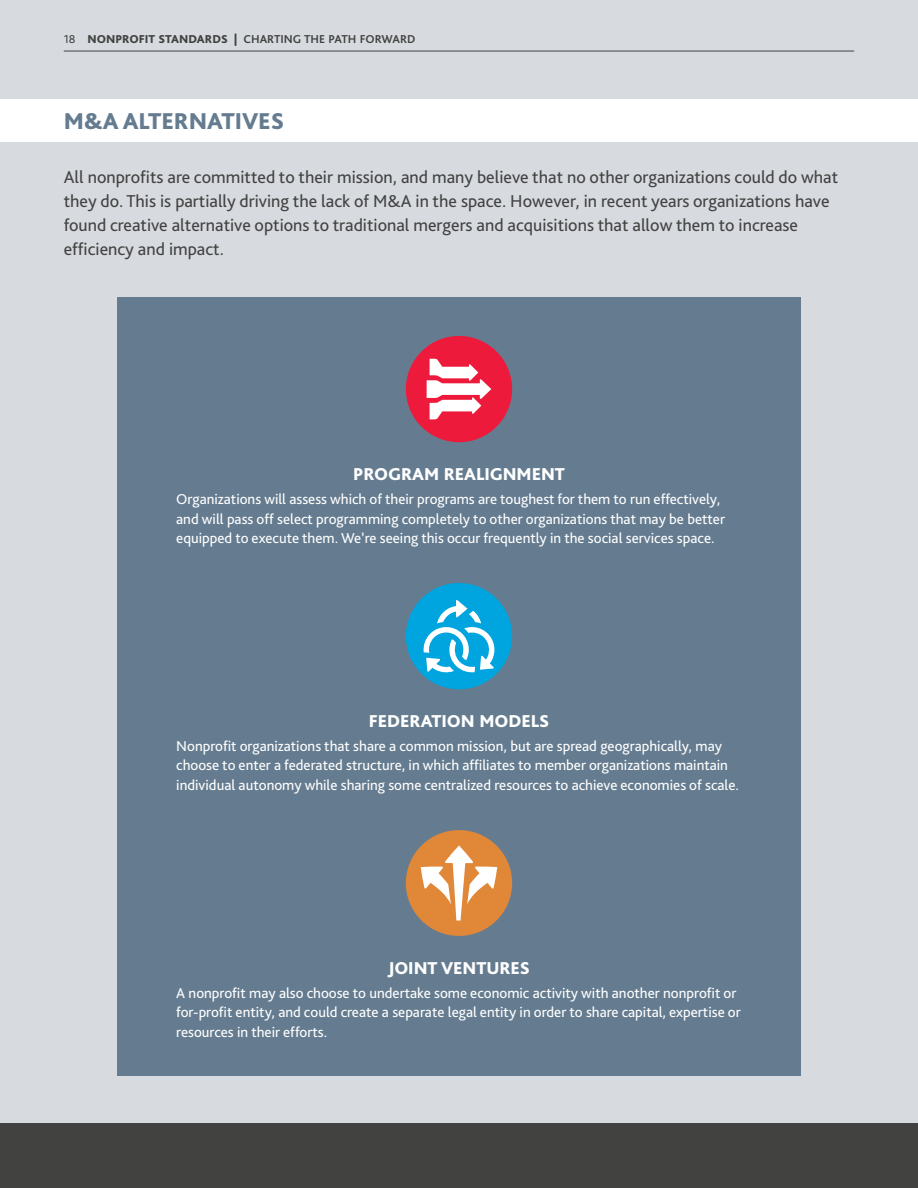
<style>
.page{position:relative;width:918px;height:1188px;background:#fff}
.page>*{position:absolute;margin:0;border:0;box-sizing:border-box;transform-origin:0 0}
.t1{font:800 24px "Bliss Pro";letter-spacing:-.005em;color:#657c90}
.t2{font:18px/24px "Bliss Pro";color:#424241}
.t3{font:800 18px "Bliss Pro";letter-spacing:-.005em;color:#fff}
.t4{font:15px/19.5px "Bliss Pro";color:#fff}
.t5{font:700 12px "Bliss Pro";color:#424241}
.s1{font-weight:400}
.s2{font-weight:800}
</style>
<div class="page">
<div style="left:0;top:0;width:918px;height:1139px;background:#d7dadf"></div>
<div style="left:0;top:99px;width:918px;height:43px;background:#fff"></div>
<div style="left:117px;top:297px;width:684px;height:779px;background:#657c90"></div>
<div style="left:406px;top:830px;width:106px;height:106px;background:#e18738;border-radius:50%"></div>
<svg style="left:420px;top:845px;width:78px;height:76px"></svg>
<div style="left:406px;top:583px;width:106px;height:106px;background:#00a4df;border-radius:50%"></div>
<svg style="left:423px;top:600px;width:72px;height:73px"></svg>
<div style="left:406px;top:336px;width:106px;height:106px;background:#ed1a3b;border-radius:50%"></div>
<svg style="left:427px;top:359px;width:64px;height:60px"></svg>
<div style="left:0;top:1123px;width:918px;height:65px;background:#424241"></div>
<hr style="left:64px;top:51px;width:790px;height:1px;background:#424241">
<p class="t5" style="left:64px;top:31px;width:353px"><span class="s1">18</span> <span class="s2">NONPROFIT STANDARDS |</span> CHARTING THE PATH FORWARD</p>
<h1 class="t1" style="left:64px;top:106px;width:222px">M&amp;A ALTERNATIVES</h1>
<p class="t2" style="left:64px;top:164px;width:776px">All nonprofits are committed to their mission, and many believe that no other organizations could do what they do. This is partially driving the lack of M&amp;A in the space. However, in recent years organizations have found creative alternative options to traditional mergers and acquisitions that allow them to increase efficiency and impact.</p>
<p class="t3" style="left:353px;top:463px;width:213px">PROGRAM REALIGNMENT</p>
<p class="t4" style="left:176px;top:489px;width:550px">Organizations will assess which of their programs are toughest for them to run effectively, and will pass off select programming completely to other organizations that may be better equipped to execute them. We’re seeing this occur frequently in the social services space.</p>
<p class="t3" style="left:369px;top:710px;width:182px">FEDERATION MODELS</p>
<p class="t4" style="left:176px;top:736px;width:564px">Nonprofit organizations that share a common mission, but are spread geographically, may choose to enter a federated structure, in which affiliates to member organizations maintain individual autonomy while sharing some centralized resources to achieve economies of scale.</p>
<p class="t3" style="left:388px;top:957px;width:143px">JOINT VENTURES</p>
<p class="t4" style="left:176px;top:983px;width:566px">A nonprofit may also choose to undertake some economic activity with another nonprofit or for-profit entity, and could create a separate legal entity in order to share capital, expertise or resources in their efforts.</p>
</div>
